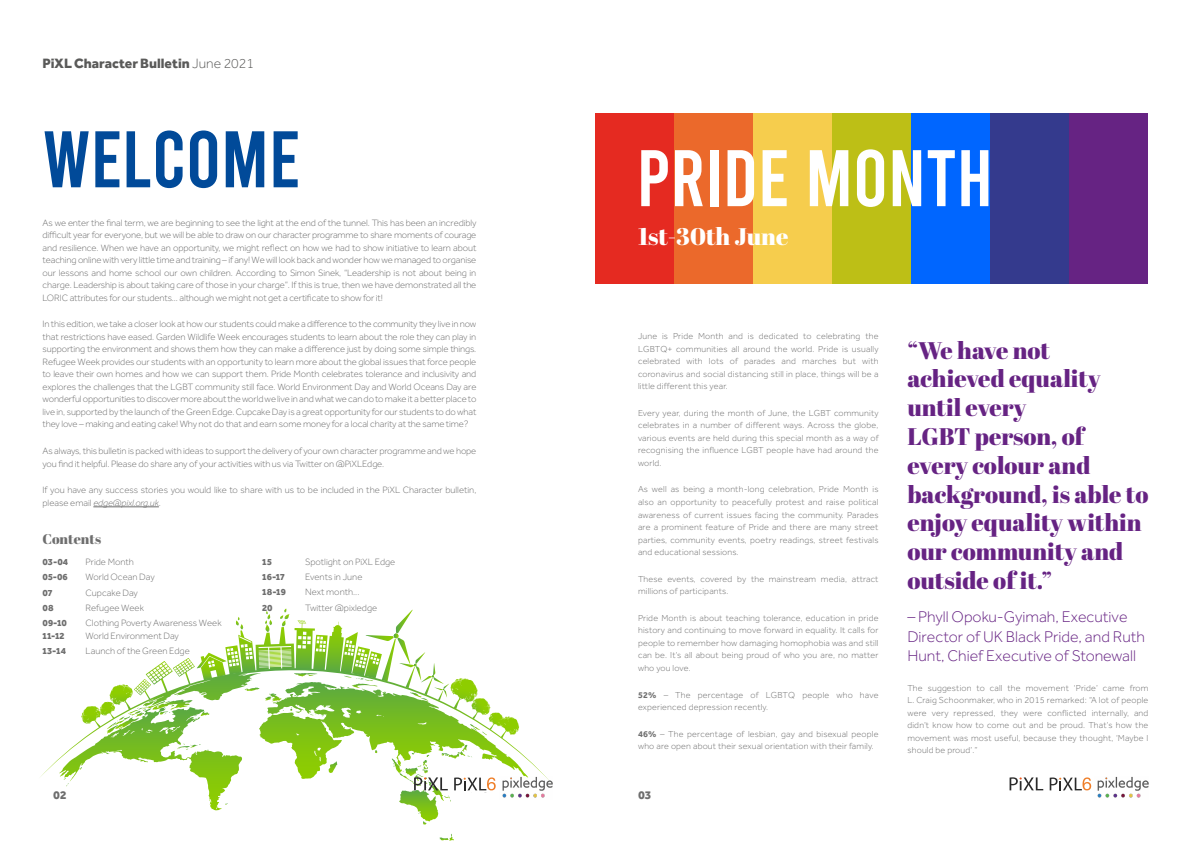
<style>
.page{position:relative;width:1191px;height:842px;background:#fff}
.page>*{position:absolute;margin:0;border:0;box-sizing:border-box;transform-origin:0 0}
.t1{font:80px "Bebas";color:#fff}
.t2{font:80px "Bebas";color:#014a99}
.t3{font:24px/28.8px "Abril Fatface";color:#662383}
.t4{font:24px "Abril Fatface";color:#fff}
.t5{font:300 16px/19.2px "Effra";color:#662383}
.t6{font:800 14px "Effra";color:#5a5a59}
.t7{font:14px "Abril Fatface";color:#6e6e6e}
.t8{font:800 12px "Effra";color:#6e6e6e}
.t9{font:300 9.5px/12.5px "Effra";letter-spacing:-.01em;color:#6e6e6e;text-align:justify}
.t10{font:800 9.5px "Effra";color:#6e6e6e}
.t11{font:300 9px/12.5px "Effra";letter-spacing:.02em;color:#6e6e6e;text-align:justify}
.s1{font-weight:300}
.s2{font-style:italic}
.s3{font-weight:700}
</style>
<div class="page">
<svg style="left:503px;top:716px;width:5px;height:4px"></svg>
<svg style="left:439px;top:834px;width:15px;height:7px"></svg>
<svg style="left:1009px;top:777px;width:34px;height:13px"></svg>
<svg style="left:40px;top:608px;width:456px;height:216px"></svg>
<svg style="left:1049px;top:777px;width:42px;height:13px"></svg>
<hr style="left:93px;top:507px;width:66px;height:1px;background:#6e6e6e">
<img style="left:502px;top:777px;width:51px;height:21px">
<img style="left:1097px;top:777px;width:51px;height:21px">
<div style="left:595px;top:113px;width:79px;height:170px;background:#e52a21"></div>
<div style="left:674px;top:113px;width:79px;height:170px;background:#eb692b"></div>
<div style="left:753px;top:113px;width:79px;height:170px;background:#f6cd4d"></div>
<div style="left:832px;top:113px;width:79px;height:170px;background:#bdbf16"></div>
<div style="left:911px;top:113px;width:79px;height:170px;background:#06f"></div>
<div style="left:990px;top:113px;width:79px;height:170px;background:#343a8d"></div>
<div style="left:1069px;top:113px;width:79px;height:170px;background:#662383"></div>
<h3 class="t6" style="left:43px;top:55px;width:213px">PiXL Character Bulletin <span class="s1">June 2021</span></h3>
<h1 class="t2" style="left:43px;top:119px;width:259px">WELCOME</h1>
<p class="t9" style="left:43px;top:216px;width:435px">As we enter the final term, we are beginning to see the light at the end of the tunnel. This has been an incredibly difficult year for everyone, but we will be able to draw on our character programme to share moments of courage and resilience. When we have an opportunity, we might reflect on how we had to show initiative to learn about teaching online with very little time and training – if any! We will look back and wonder how we managed to organise our lessons and home school our own children. According to Simon Sinek, “Leadership is not about being in charge. Leadership is about taking care of those in your charge”. If this is true, then we have demonstrated all the LORIC attributes for our students... although we might not get a certificate to show for it!</p>
<p class="t9" style="left:43px;top:318px;width:435px">In this edition, we take a closer look at how our students could make a difference to the community they live in now that restrictions have eased. Garden Wildlife Week encourages students to learn about the role they can play in supporting the environment and shows them how they can make a difference just by doing some simple things.<br>Refugee Week provides our students with an opportunity to learn more about the global issues that force people to leave their own homes and how we can support them. Pride Month celebrates tolerance and inclusivity and explores the challenges that the LGBT community still face. World Environment Day and World Oceans Day are wonderful opportunities to discover more about the world we live in and what we can do to make it a better place to live in, supported by the launch of the Green Edge. Cupcake Day is a great opportunity for our students to do what they love – making and eating cake! Why not do that and earn some money for a local charity at the same time?</p>
<p class="t9" style="left:43px;top:445px;width:435px">As always, this bulletin is packed with ideas to support the delivery of your own character programme and we hope you find it helpful. Please do share any of your activities with us via Twitter on @PiXLEdge.</p>
<p class="t9" style="left:43px;top:484px;width:435px">If you have any success stories you would like to share with us to be included in the PiXL Character bulletin, please email <span class="s2">edge@pixl.org.uk</span>.</p>
<h3 class="t7" style="left:43px;top:529px;width:60px">Contents</h3>
<p class="t10" style="left:43px;top:556px;width:27px">03-04</p>
<p class="t9" style="left:86px;top:555px;width:50px">Pride Month</p>
<p class="t10" style="left:43px;top:571px;width:27px">05-06</p>
<p class="t9" style="left:86px;top:571px;width:71px">World Ocean Day</p>
<p class="t10" style="left:43px;top:586px;width:12px">07</p>
<p class="t9" style="left:86px;top:586px;width:54px">Cupcake Day</p>
<p class="t10" style="left:43px;top:602px;width:13px">08</p>
<p class="t9" style="left:86px;top:601px;width:60px">Refugee Week</p>
<p class="t10" style="left:43px;top:617px;width:26px">09-10</p>
<p class="t9" style="left:86px;top:617px;width:138px">Clothing Poverty Awareness Week</p>
<p class="t10" style="left:43px;top:630px;width:24px">11-12</p>
<p class="t9" style="left:86px;top:629px;width:95px">World Environment Day</p>
<p class="t10" style="left:43px;top:645px;width:25px">13-14</p>
<p class="t9" style="left:86px;top:644px;width:106px">Launch of the Green Edge</p>
<p class="t10" style="left:262px;top:556px;width:11px">15</p>
<p class="t9" style="left:305px;top:555px;width:91px">Spotlight on PiXL Edge</p>
<p class="t10" style="left:262px;top:571px;width:24px">16-17</p>
<p class="t9" style="left:305px;top:571px;width:59px">Events in June</p>
<p class="t10" style="left:262px;top:586px;width:25px">18-19</p>
<p class="t9" style="left:305px;top:586px;width:56px">Next month...</p>
<p class="t10" style="left:262px;top:602px;width:12px">20</p>
<p class="t9" style="left:305px;top:601px;width:73px">Twitter @pixledge</p>
<p class="t8" style="left:53px;top:788px;width:15px">02</p>
<h1 class="t1" style="left:636px;top:138px;width:358px">PRIDE MONTH</h1>
<h2 class="t4" style="left:638px;top:220px;width:152px">1st-30th June</h2>
<p class="t11" style="left:638px;top:330px;width:242px">June is Pride Month and is dedicated to celebrating the LGBTQ+ communities all around the world. Pride is usually celebrated with lots of parades and marches but with coronavirus and social distancing still in place, things will be a little different this year.</p>
<p class="t11" style="left:638px;top:406px;width:242px">Every year, during the month of June, the LGBT community celebrates in a number of different ways. Across the globe, various events are held during this special month as a way of recognising the influence LGBT people have had around the world.</p>
<p class="t11" style="left:638px;top:483px;width:242px">As well as being a month-long celebration, Pride Month is also an opportunity to peacefully protest and raise political awareness of current issues facing the community. Parades are a prominent feature of Pride and there are many street parties, community events, poetry readings, street festivals and educational sessions.</p>
<p class="t11" style="left:638px;top:572px;width:242px">These events, covered by the mainstream media, attract millions of participants.</p>
<p class="t11" style="left:638px;top:612px;width:242px">Pride Month is about teaching tolerance, education in pride history and continuing to move forward in equality. It calls for people to remember how damaging homophobia was and still can be. It’s all about being proud of who you are, no matter who you love.</p>
<p class="t11" style="left:638px;top:688px;width:242px"><span class="s3">52%</span> – The percentage of LGBTQ people who have experienced depression recently.</p>
<p class="t11" style="left:638px;top:727px;width:242px"><span class="s3">46%</span> – The percentage of lesbian, gay and bisexual people who are open about their sexual orientation with their family.</p>
<p class="t8" style="left:638px;top:788px;width:15px">03</p>
<h2 class="t3" style="left:907px;top:335px;width:242px">“We have not achieved equality until every<br>LGBT person, of every colour and background, is able to enjoy equality within our community and outside of it.”</h2>
<h3 class="t5" style="left:907px;top:607px;width:239px">– Phyll Opoku-Gyimah, Executive<br>Director of UK Black Pride, and Ruth<br>Hunt, Chief Executive of Stonewall</h3>
<p class="t11" style="left:907px;top:681px;width:242px">The suggestion to call the movement ‘Pride’ came from L. Craig Schoonmaker, who in 2015 remarked: “A lot of people were very repressed, they were conflicted internally, and didn’t know how to come out and be proud. That’s how the movement was most useful, because they thought, ‘Maybe I should be proud’.”</p>
</div>
